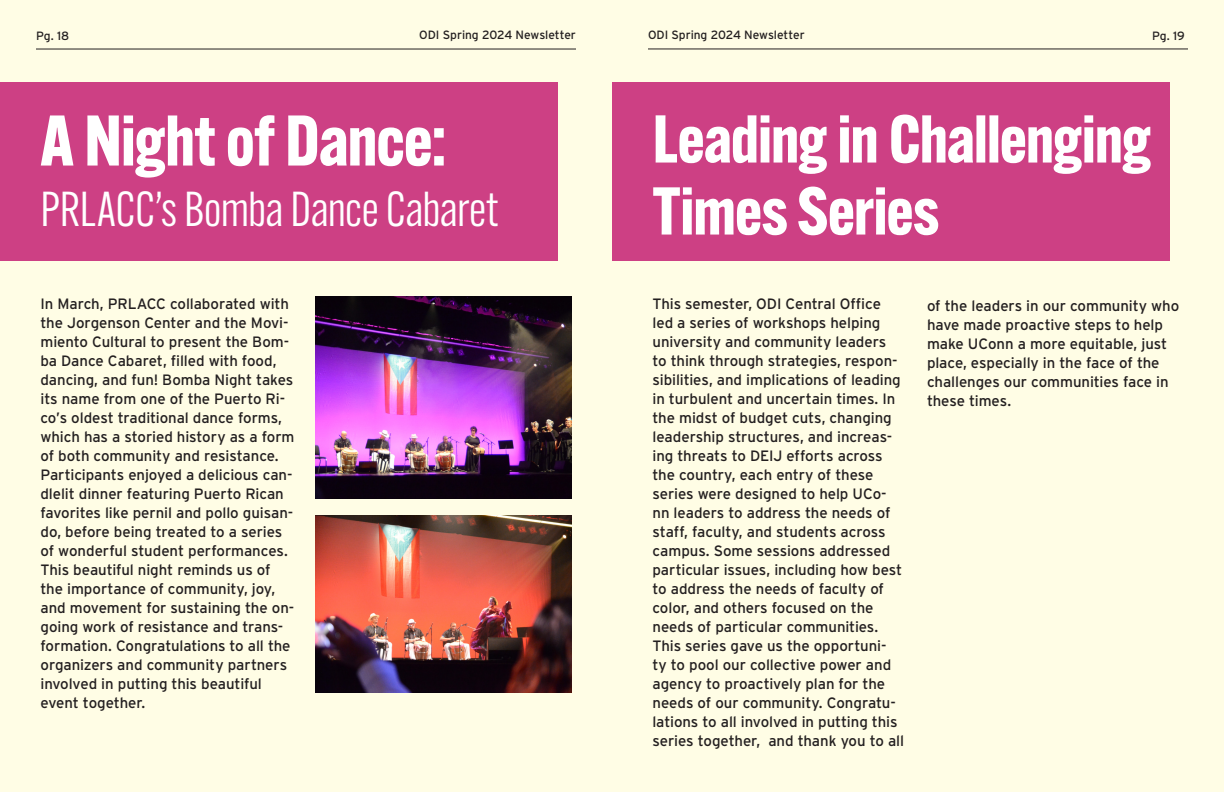
<style>
.page{position:relative;width:1224px;height:792px;background:#fffde5}
.page>*{position:absolute;margin:0;border:0;box-sizing:border-box;transform-origin:0 0}
.t1{font:700 70px "Alternate Gothic ATF";letter-spacing:-.01em;color:#fff}
.t2{font:700 66px/72px "Alternate Gothic ATF";letter-spacing:-.02em;color:#fff}
.t3{font:48px "Alternate Gothic ATF";letter-spacing:-.005em;color:#fff}
.t4{font:15px/19px "Interstate";letter-spacing:-.005em;color:#231f20}
.t5{font:12px "Interstate";letter-spacing:-.005em;color:#231f20}
</style>
<div class="page">
<hr style="left:648px;top:48px;width:540px;height:1px;background:#231f20">
<hr style="left:36px;top:49px;width:540px;height:1px;background:#231f20">
<div style="left:0;top:83px;width:558px;height:178px;background:#cd4084"></div>
<img style="left:315px;top:297px;width:257px;height:201px">
<img style="left:315px;top:516px;width:257px;height:177px">
<div style="left:612px;top:83px;width:558px;height:178px;background:#cd4084"></div>
<p class="t5" style="left:36px;top:29px;width:35px">Pg. 18</p>
<p class="t5" style="left:419px;top:28px;width:158px">ODI Spring 2024 Newsletter</p>
<p class="t5" style="left:648px;top:28px;width:158px">ODI Spring 2024 Newsletter</p>
<p class="t5" style="left:1152px;top:29px;width:34px">Pg. 19</p>
<p class="t1" style="left:40px;top:97px;width:407px">A Night of Dance:</p>
<p class="t3" style="left:40px;top:180px;width:459px">PRLACC’s Bomba Dance Cabaret</p>
<p class="t4" style="left:40px;top:294px;width:256px">In March, PRLACC collaborated with the Jorgenson Center and the Movi&shy;miento Cultural to present the Bom&shy;ba Dance Cabaret, filled with food, dancing, and fun! Bomba Night takes its name from one of the Puerto Ri&shy;co’s oldest traditional dance forms, which has a storied history as a form of both community and resistance.<br>Participants enjoyed a delicious can&shy;dlelit dinner featuring Puerto Rican favorites like pernil and pollo guisan&shy;do, before being treated to a series of wonderful student performances.<br>This beautiful night reminds us of the importance of community, joy, and movement for sustaining the on&shy;going work of resistance and trans&shy;formation. Congratulations to all the organizers and community partners involved in putting this beautiful event together.</p>
<p class="t2" style="left:652px;top:103px;width:500px">Leading in Challenging<br>Times Series</p>
<p class="t4" style="left:652px;top:294px;width:253px">This semester, ODI Central Office led a series of workshops helping university and community leaders to think through strategies, respon&shy;sibilities, and implications of leading in turbulent and uncertain times. In the midst of budget cuts, changing leadership structures, and increas&shy;ing threats to DEIJ efforts across the country, each entry of these series were designed to help UCo&shy;nn leaders to address the needs of staff, faculty, and students across campus. Some sessions addressed particular issues, including how best to address the needs of faculty of color, and others focused on the needs of particular communities.<br>This series gave us the opportuni&shy;ty to pool our collective power and agency to proactively plan for the needs of our community. Congratu&shy;lations to all involved in putting this series together, and thank you to all</p>
<p class="t4" style="left:927px;top:296px;width:254px">of the leaders in our community who have made proactive steps to help make UConn a more equitable, just place, especially in the face of the challenges our communities face in these times.</p>
</div>
